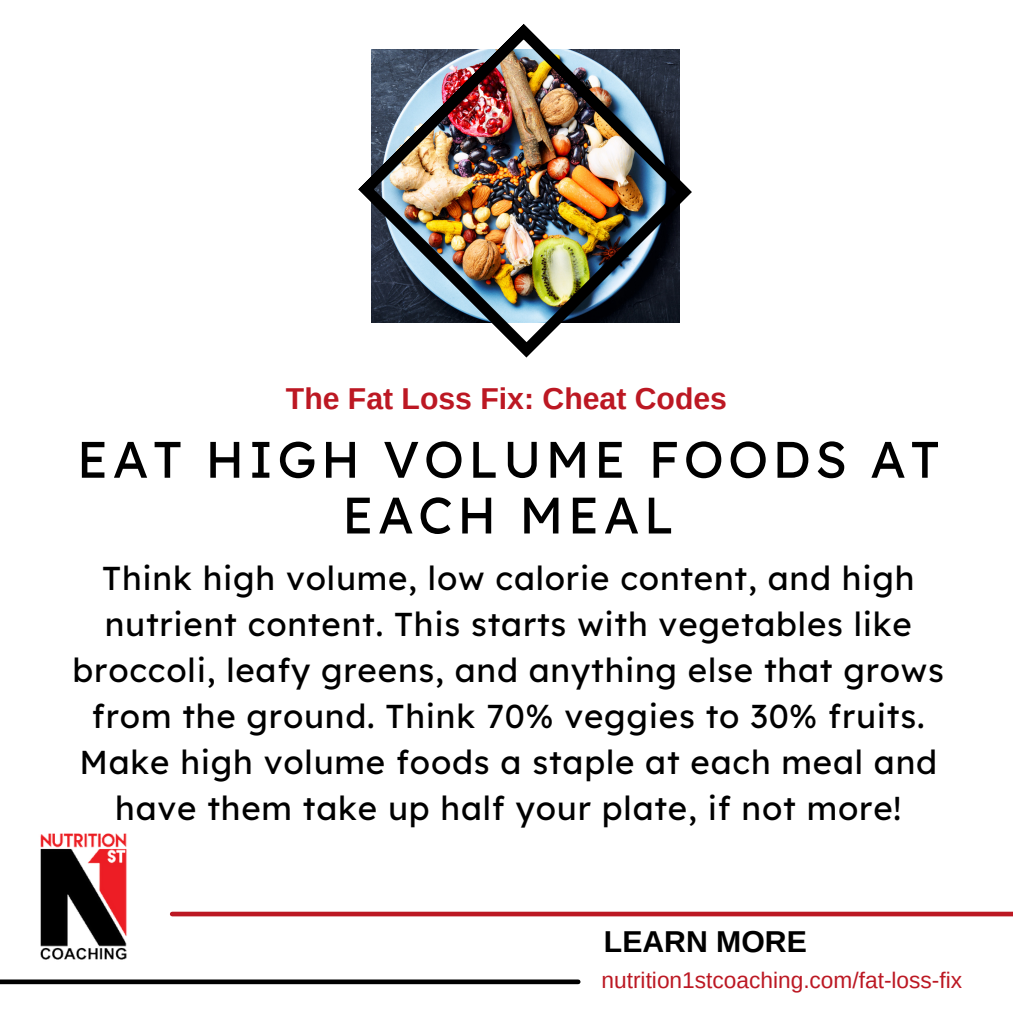
<style>
.page{position:relative;width:1013px;height:1013px;background:#fff}
.page>*{position:absolute;margin:0;border:0;box-sizing:border-box;transform-origin:0 0}
.t1{font:51.12px/55.8px "Lexend Deca";letter-spacing:.085em;color:#000;text-align:center}
.t2{font:33.12px/46px "Lexend Deca";letter-spacing:.025em;color:#000;text-align:center}
.t3{font:700 30.25px "Arimo";color:#bc1823}
.t4{font:700 30.25px "Arimo";color:#000}
.t5{font:22.75px "Arimo";color:#bc1823}
</style>
<div class="page">
<img style="left:40px;top:833px;width:87px;height:127px">
<div style="left:0;top:979px;width:578px;height:5px;background:#000"></div>
<img style="left:358px;top:24px;width:334px;height:334px">
<div style="left:172px;top:911px;width:840px;height:5px;background:#bc1823"></div>
<p class="t3" style="left:286px;top:381px;width:442px">The Fat Loss Fix: Cheat Codes</p>
<p class="t1" style="left:77px;top:430px;width:864px">EAT HIGH VOLUME FOODS AT<br>EACH MEAL</p>
<p class="t2" style="left:73px;top:555px;width:873px">Think high volume, low calorie content, and high nutrient content. This starts with vegetables like broccoli, leafy greens, and anything else that grows from the ground. Think 70% veggies to 30% fruits.<br>Make high volume foods a staple at each meal and have them take up half your plate, if not more!</p>
<p class="t4" style="left:604px;top:924px;width:204px">LEARN MORE</p>
<p class="t5" style="left:601px;top:967px;width:362px">nutrition1stcoaching.com/fat-loss-fix</p>
</div>
